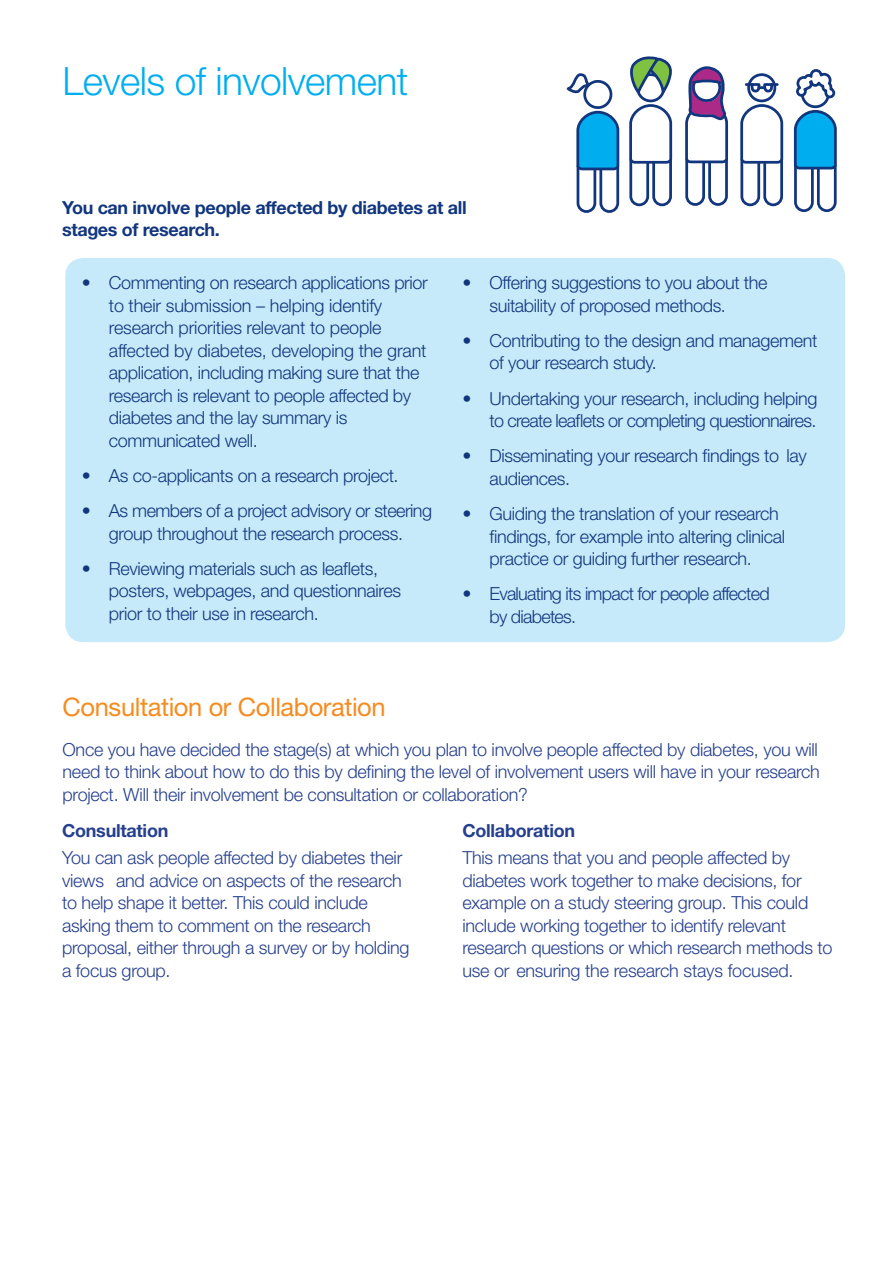
<style>
.page{position:relative;width:893px;height:1263px;background:#fff}
.page>*{position:absolute;margin:0;border:0;box-sizing:border-box;transform-origin:0 0}
.t1{font:300 39px "Helvetica Neue LT Std";letter-spacing:-.015em;color:#00aeef}
.t2{font:25.5px "Helvetica Neue LT Std";letter-spacing:-.015em;color:#f68b1f}
.t3{font:300 18px/22.5px "Helvetica Neue LT Std";letter-spacing:-.02em;color:#11367e}
.t4{font:300 18px/22.5px "Helvetica Neue LT Std";letter-spacing:-.015em;color:#253f8e}
.t5{font:300 18px/22.5px "Helvetica Neue LT Std";letter-spacing:-.04em;color:#11367e;text-align:right}
.t6{font:700 18px "Helvetica Neue LT Std";letter-spacing:-.02em;color:#11367e}
.t7{font:700 18px "Helvetica Neue LT Std";letter-spacing:-.015em;color:#253f8e}
</style>
<div class="page">
<div style="left:65px;top:258px;width:780px;height:384px;background:#c6eafa;border-radius:18px"></div>
<svg style="left:566px;top:73px;width:54px;height:140px"></svg>
<svg style="left:740px;top:104px;width:44px;height:103px"></svg>
<svg style="left:749px;top:75px;width:26px;height:26px"></svg>
<div style="left:747px;top:73px;width:29px;height:29px;border:3px solid #11367e;border-radius:50%"></div>
<svg style="left:746px;top:82px;width:31px;height:12px"></svg>
<svg style="left:685px;top:66px;width:43px;height:140px"></svg>
<svg style="left:629px;top:104px;width:44px;height:103px"></svg>
<svg style="left:638px;top:75px;width:26px;height:26px"></svg>
<div style="left:636px;top:73px;width:29px;height:29px;border:3px solid #11367e;border-radius:50%"></div>
<svg style="left:630px;top:56px;width:42px;height:40px"></svg>
<svg style="left:793px;top:110px;width:44px;height:102px"></svg>
<svg style="left:802px;top:80px;width:26px;height:27px"></svg>
<div style="left:801px;top:79px;width:29px;height:29px;border:3px solid #11367e;border-radius:50%"></div>
<svg style="left:796px;top:69px;width:40px;height:31px"></svg>
<p class="t1" style="left:63px;top:57px;width:347px">Levels of involvement</p>
<p class="t6" style="left:62px;top:196px;width:406px">You can involve people affected by diabetes at all</p>
<p class="t6" style="left:62px;top:219px;width:159px">stages of research.</p>
<p class="t3" style="left:109px;top:271px;width:321px;text-indent:-27px">• Commenting on research applications prior to their submission – helping identify research priorities relevant to people affected by diabetes, developing the grant application, including making sure that the research is relevant to people affected by diabetes and the lay summary is communicated well.</p>
<p class="t3" style="left:82px;top:464px;width:318px">• As co-applicants on a research project.</p>
<p class="t3" style="left:82px;top:499px;width:352px;text-align:center">• As members of a project advisory or steering group throughout the research process.</p>
<p class="t3" style="left:109px;top:557px;width:294px;text-indent:-27px">• Reviewing materials such as leaflets, posters, webpages, and questionnaires prior to their use in research.</p>
<p class="t3" style="left:489px;top:271px;width:280px;text-indent:-27px">• Offering suggestions to you about the suitability of proposed methods.</p>
<p class="t3" style="left:489px;top:329px;width:329px;text-indent:-27px">• Contributing to the design and management of your research study.</p>
<p class="t5" style="left:462px;top:387px;width:356px">• Undertaking your research, including helping to create leaflets or completing questionnaires.</p>
<p class="t3" style="left:489px;top:444px;width:319px;text-indent:-27px">• Disseminating your research findings to lay audiences.</p>
<p class="t3" style="left:489px;top:502px;width:297px;text-indent:-27px">• Guiding the translation of your research findings, for example into altering clinical practice or guiding further research.</p>
<p class="t5" style="left:489px;top:582px;width:282px;text-align:left;text-indent:-27px">• Evaluating its impact for people affected by diabetes.</p>
<p class="t2" style="left:63px;top:692px;width:325px">Consultation or Collaboration</p>
<p class="t4" style="left:63px;top:738px;width:759px;text-align:justify">Once you have decided the stage(s) at which you plan to involve people affected by diabetes, you will need to think about how to do this by defining the level of involvement users will have in your research project. Will their involvement be consultation or collaboration?</p>
<p class="t7" style="left:62px;top:820px;width:108px">Consultation</p>
<p class="t4" style="left:62px;top:846px;width:349px">You can ask people affected by diabetes their views and advice on aspects of the research to help shape it better. This could include asking them to comment on the research proposal, either through a survey or by holding a focus group.</p>
<p class="t7" style="left:462px;top:820px;width:114px">Collaboration</p>
<p class="t4" style="left:462px;top:846px;width:372px">This means that you and people affected by diabetes work together to make decisions, for example on a study steering group. This could include working together to identify relevant research questions or which research methods to use or ensuring the research stays focused.</p>
</div>
